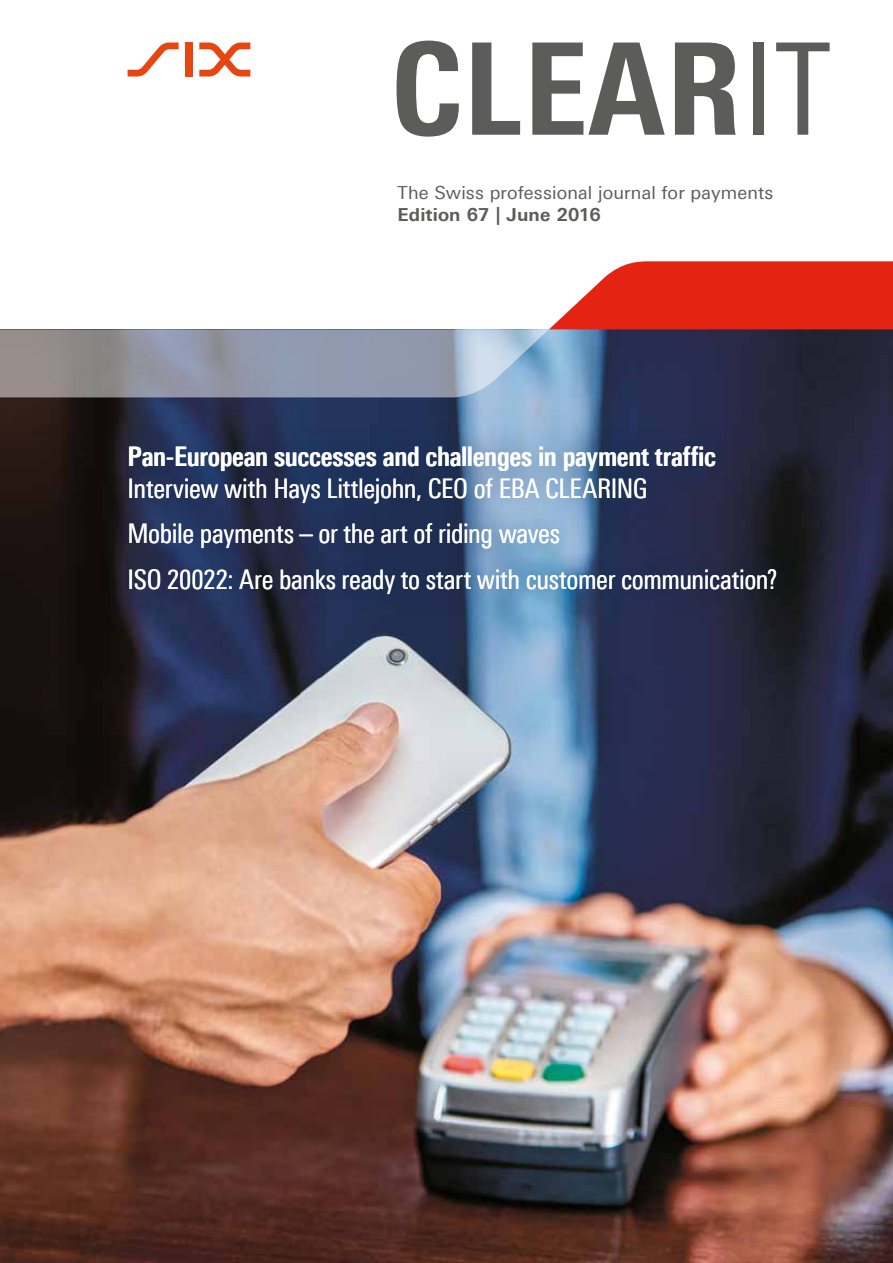
<style>
.page{position:relative;width:893px;height:1263px;background:#fff}
.page>*{position:absolute;margin:0;border:0;box-sizing:border-box;transform-origin:0 0}
.t1{font:800 condensed 127.5px "LT Univers";letter-spacing:.01em;color:#5c5c5b}
.t2{font:condensed 27px/45.2px "LT Univers";letter-spacing:-.01em;color:#fff}
.t3{font:700 condensed 27px "LT Univers";letter-spacing:-.015em;color:#fff}
.t4{font:18px "LT Univers Basic";letter-spacing:.01em;color:#5c5c5b}
.t5{font:700 18px "LT Univers Basic";letter-spacing:.01em;color:#5c5c5b}
.s1{font-weight:400}
</style>
<div class="page">
<img style="left:0;top:397px;width:893px;height:866px">
<svg style="left:0;top:261px;width:893px;height:136px"></svg>
<svg style="left:128px;top:43px;width:51px;height:34px"></svg>
<div style="left:185px;top:43px;width:8px;height:34px;background:#e84610"></div>
<svg style="left:199px;top:43px;width:51px;height:34px"></svg>
<div style="left:102px;top:419px;width:699px;height:198px;background:#002c56;opacity:.6"></div>
<h1 class="t1" style="left:391px;top:13px;width:441px">CLEAR<span class="s1">IT</span></h1>
<p class="t4" style="left:397px;top:182px;width:377px">The Swiss professional journal for payments</p>
<p class="t5" style="left:397px;top:204px;width:205px">Edition 67 | June 2016</p>
<p class="t3" style="left:128px;top:440px;width:590px">Pan-European successes and challenges in payment traffic</p>
<p class="t2" style="left:128px;top:466px;width:651px">Interview with Hays Littlejohn, CEO of EBA CLEARING<br>Mobile payments – or the art of riding waves<br>ISO 20022: Are banks ready to start with customer communication?</p>
</div>
